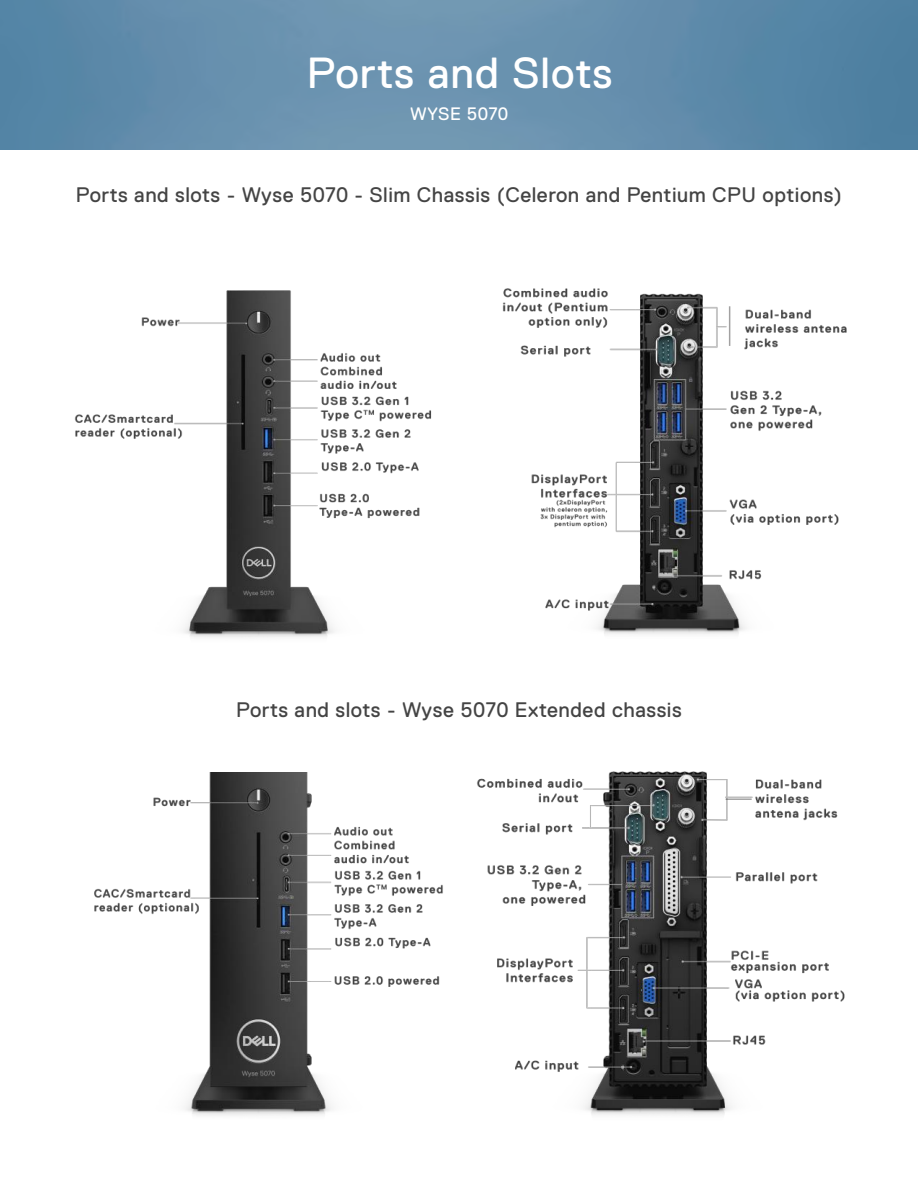
<style>
.page{position:relative;width:918px;height:1188px;background:#fff}
.page>*{position:absolute;margin:0;border:0;box-sizing:border-box;transform-origin:0 0}
.t1{font:43.5px "Dell Replica";letter-spacing:.025em;color:#fff}
.t2{font:21px "Dell Replica";letter-spacing:.025em;color:#444}
.t3{font:18px "Dell Replica";letter-spacing:.025em;color:#fff}
</style>
<div class="page">
<img style="left:0;top:0;width:918px;height:150px">
<img style="left:502px;top:288px;width:345px;height:346px">
<img style="left:477px;top:771px;width:368px;height:344px">
<hr style="left:726px;top:798px;width:26px;height:2px;background:#454444">
<hr style="left:729px;top:306px;width:1px;height:40px;background:#454444">
<img style="left:74px;top:290px;width:358px;height:348px">
<img style="left:94px;top:772px;width:349px;height:344px">
<h1 class="t1" style="left:307px;top:49px;width:307px">Ports and Slots</h1>
<p class="t3" style="left:410px;top:104px;width:100px">WYSE 5070</p>
<p class="t2" style="left:76px;top:183px;width:768px">Ports and slots - Wyse 5070 - Slim Chassis (Celeron and Pentium CPU options)</p>
<p class="t2" style="left:236px;top:698px;width:447px">Ports and slots - Wyse 5070 Extended chassis</p>
</div>
